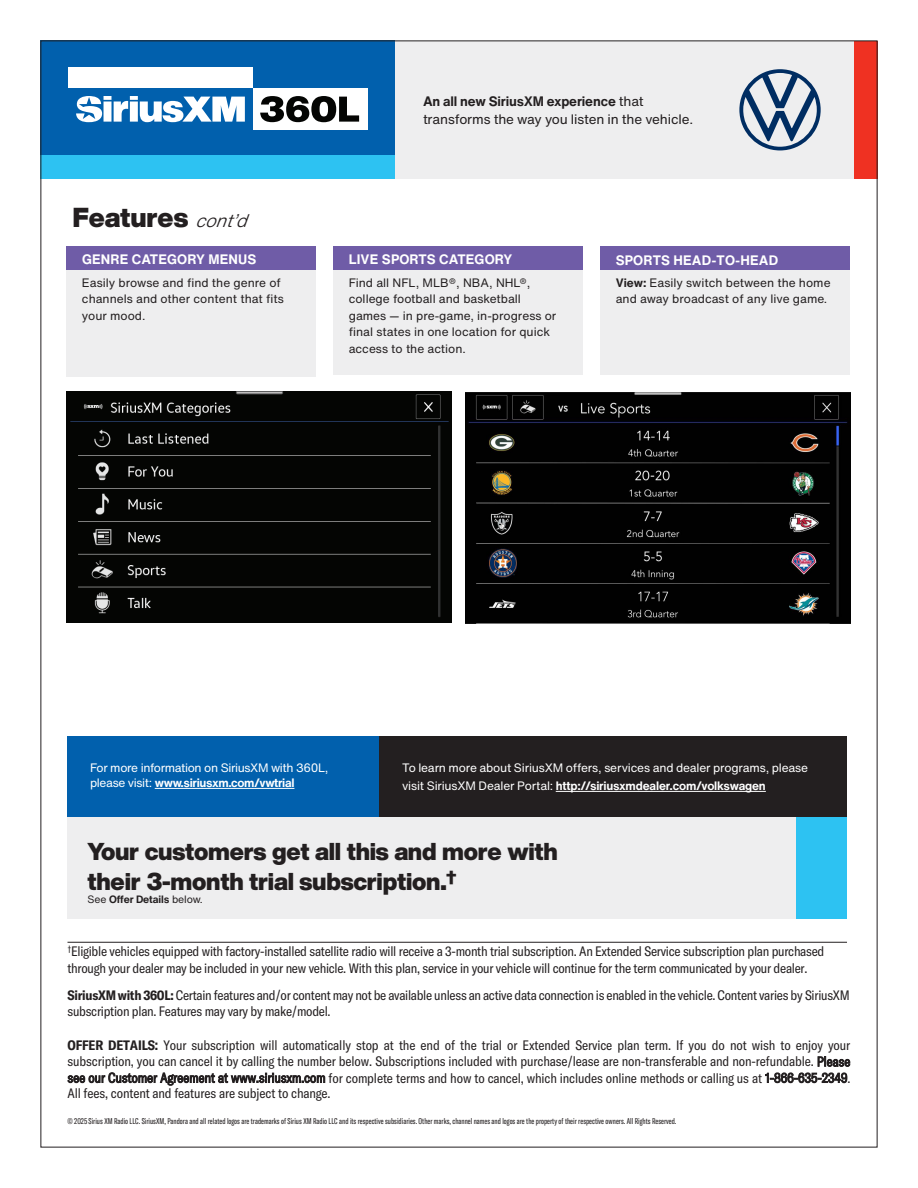
<style>
.page{position:relative;width:918px;height:1188px;background:#fff}
.page>*{position:absolute;margin:0;border:0;box-sizing:border-box;transform-origin:0 0}
.t1{font:900 27px "Helvetica Now Display";color:#231f20}
.t2{font:900 24px/29.8px "Helvetica Now Display";letter-spacing:-.01em;color:#231f20}
.t3{font:condensed 13.5px/16px "GT America";letter-spacing:-.02em;color:#231f20}
.t4{font:13.5px/18px "Helvetica Now Text";letter-spacing:-.01em;color:#231f20}
.t5{font:700 13.5px "Helvetica Now Text";letter-spacing:.01em;color:#fff}
.t6{font:12px/16.5px "Helvetica Now Text";color:#231f20}
.t7{font:12px/15px "Helvetica Now Text";letter-spacing:-.015em;color:#fff}
.t8{font:700 10.5px "Helvetica Now Text";letter-spacing:-.01em;color:#231f20}
.t9{font:extra-condensed 8.25px "GT America";color:#231f20}
.s1{font-family:"Helvetica Now Var";font-weight:400;font-style:italic;font-size:18px}
.s2{font-weight:700}
.s3{font-weight:400}
</style>
<div class="page">
<hr style="left:68px;top:942px;width:779px;height:1px;background:#231f20">
<div style="left:67px;top:246px;width:249px;height:131px;background:#eeeeef"></div>
<div style="left:67px;top:246px;width:249px;height:24px;background:#6f5ca7"></div>
<div style="left:333px;top:246px;width:250px;height:129px;background:#eeeeef"></div>
<div style="left:333px;top:246px;width:250px;height:24px;background:#6f5ca7"></div>
<div style="left:600px;top:246px;width:250px;height:129px;background:#eeeeef"></div>
<div style="left:600px;top:246px;width:250px;height:24px;background:#6f5ca7"></div>
<img style="left:67px;top:392px;width:385px;height:231px">
<img style="left:466px;top:393px;width:384px;height:231px">
<div style="left:310px;top:41px;width:568px;height:138px;background:#eeeeef"></div>
<div style="left:40px;top:40px;width:355px;height:115px;background:#0160ad"></div>
<div style="left:253px;top:88px;width:115px;height:42px;background:#fff"></div>
<svg style="left:76px;top:96px;width:169px;height:26px"></svg>
<div style="left:69px;top:67px;width:184px;height:21px;background:#fff"></div>
<svg style="left:260px;top:96px;width:99px;height:26px"></svg>
<div style="left:40px;top:155px;width:355px;height:24px;background:#2dc2f2"></div>
<div style="left:854px;top:41px;width:24px;height:138px;background:#ef3122"></div>
<svg style="left:739px;top:69px;width:82px;height:81px"></svg>
<div style="left:68px;top:736px;width:779px;height:81px;background:#231f20"></div>
<div style="left:68px;top:736px;width:311px;height:81px;background:#0160ad"></div>
<hr style="left:155px;top:788px;width:139px;height:1px;background:#fff">
<hr style="left:556px;top:791px;width:210px;height:1px;background:#fff">
<div style="left:68px;top:817px;width:779px;height:102px;background:#eeeeef"></div>
<div style="left:796px;top:817px;width:51px;height:102px;background:#2dc2f2"></div>
<h1 class="t1" style="left:72px;top:199px;width:185px">Features <span class="s1">cont’d</span></h1>
<p class="t5" style="left:82px;top:250px;width:176px">GENRE CATEGORY MENUS</p>
<p class="t6" style="left:82px;top:274px;width:203px">Easily browse and find the genre of channels and other content that fits your mood.</p>
<p class="t4" style="left:423px;top:92px;width:272px"><span class="s2">An all new SiriusXM experience</span> that transforms the way you listen in the vehicle.</p>
<p class="t5" style="left:349px;top:250px;width:165px">LIVE SPORTS CATEGORY</p>
<p class="t6" style="left:349px;top:274px;width:209px">Find all NFL, MLB®, NBA, NHL®, college football and basketball games — in pre-game, in-progress or final states in one location for quick access to the action.</p>
<p class="t5" style="left:616px;top:251px;width:164px">SPORTS HEAD-TO-HEAD</p>
<p class="t6" style="left:616px;top:274px;width:216px"><span class="s2">View:</span> Easily switch between the home and away broadcast of any live game.</p>
<p class="t7" style="left:90px;top:760px;width:240px">For more information on SiriusXM with 360L, please visit: <span class="s2">www.siriusxm.com/vwtrial</span></p>
<p class="t7" style="left:402px;top:759px;width:408px;line-height:18px">To learn more about SiriusXM offers, services and dealer programs, please visit SiriusXM Dealer Portal: <span class="s2">http://siriusxmdealer.com/volkswagen</span></p>
<h2 class="t2" style="left:88px;top:836px;width:472px">Your customers get all this and more with their 3-month trial subscription.<sup>†</sup></h2>
<p class="t8" style="left:88px;top:892px;width:117px"><span class="s3">See</span> Offer Details <span class="s3">below.</span></p>
<p class="t3" style="left:68px;top:944px;width:758px"><sup>†</sup>Eligible vehicles equipped with factory-installed satellite radio will receive a 3-month trial subscription. An Extended Service subscription plan purchased through your dealer may be included in your new vehicle. With this plan, service in your vehicle will continue for the term communicated by your dealer.</p>
<p class="t3" style="left:68px;top:988px;width:784px;line-height:15.1px"><span class="s2">SiriusXM with 360L:</span> Certain features and/or content may not be available unless an active data connection is enabled in the vehicle. Content varies by SiriusXM subscription plan. Features may vary by make/model.</p>
<p class="t3" style="left:67px;top:1038px;width:784px;text-align:justify"><span class="s2">OFFER DETAILS:</span> Your subscription will automatically stop at the end of the trial or Extended Service plan term. If you do not wish to enjoy your subscription, you can cancel it by calling the number below. Subscriptions included with purchase/lease are non-transferable and non-refundable. Please see our Customer Agreement at www.siriusxm.com for complete terms and how to cancel, which includes online methods or calling us at 1-866-635-2349.<br>All fees, content and features are subject to change.</p>
<p class="t9" style="left:67px;top:1117px;width:611px">© 2025 Sirius XM Radio LLC. SiriusXM, Pandora and all related logos are trademarks of Sirius XM Radio LLC and its respective subsidiaries. Other marks, channel names and logos are the property of their respective owners. All Rights Reserved.</p>
</div>
